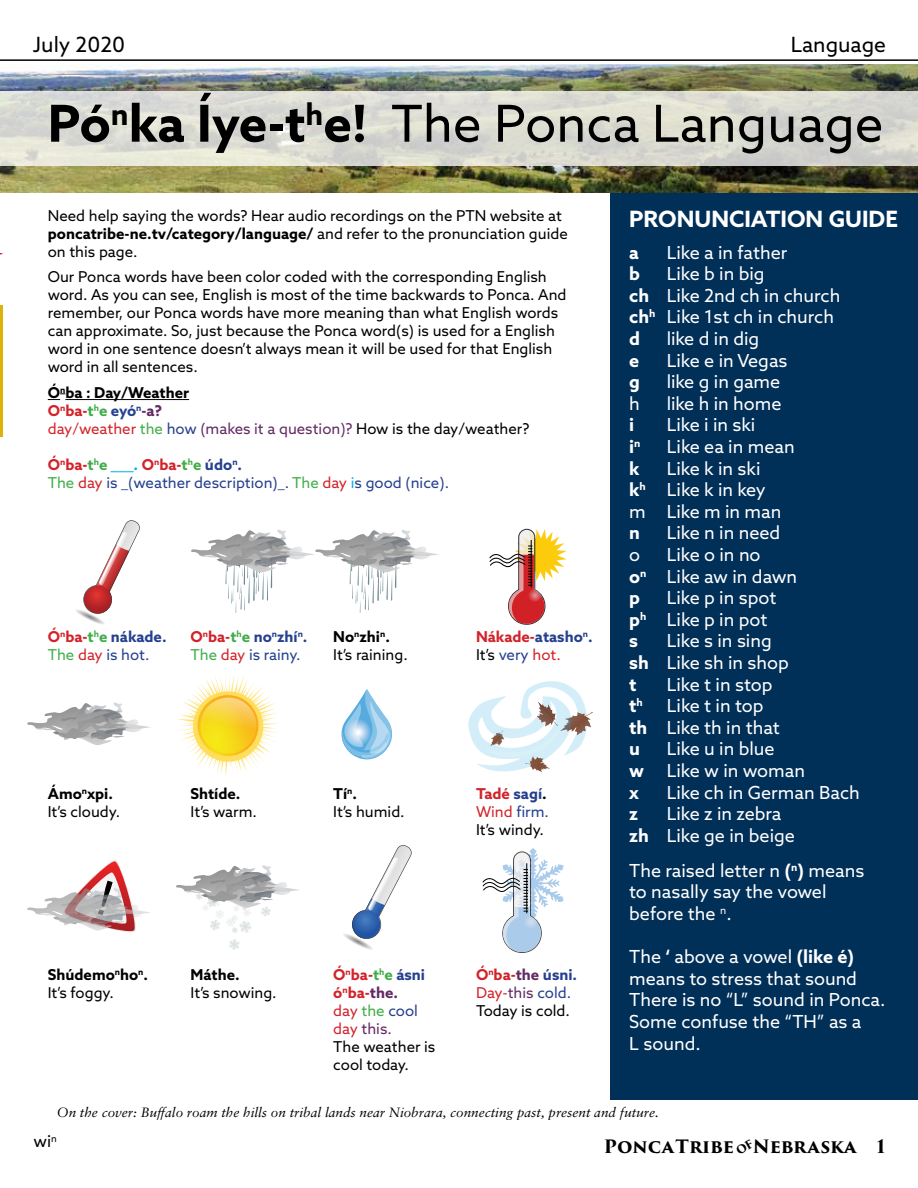
<style>
.page{position:relative;width:918px;height:1188px;background:#fff}
.page>*{position:absolute;margin:0;border:0;box-sizing:border-box;transform-origin:0 0}
.t1{font:51px "Azo Sans";color:#000}
.t2{font:700 22.5px "Azo Sans";color:#fff}
.t3{font:21px "Azo Sans";color:#000}
.t4{font:18px/21.6px "Azo Sans";color:#fff}
.t5{font:700 18px "Trajan Pro 3";color:#000}
.t6{font:700 18px "Azo Sans";color:#fff}
.t7{font:16.5px "Azo Sans";color:#000}
.t8{font:15px/18px "Azo Sans";color:#000}
.t9{font:15px/18px "Azo Sans";color:#25408f}
.t10{font:700 15px/18px "Azo Sans";color:#000}
.t11{font:700 15px/18px "Azo Sans";color:#25408f}
.t12{font:700 15px/18px "Azo Sans";color:#d2232a}
.t13{font:italic 13.5px "Sabon LT Pro";color:#000}
.s1{font-weight:700}
.s2{font-weight:700;color:#d2232a}
.s3{font-weight:700;color:#41ad49}
.s4{font-weight:700;color:#25408f}
.s5{font-weight:700;color:#622a65}
.s6{color:#d2232a}
.s7{color:#41ad49}
.s8{color:#25408f}
.s9{color:#622a65}
.s10{font-weight:700;color:#00aeef}
.s11{color:#00aeef}
.s12{font-weight:400;color:#41ad49}
.s13{font-weight:400;color:#d2232a}
.s14{font-weight:400}
.s15{font-weight:400;color:#000}
.s16{font-weight:400;color:#25408f}
</style>
<div class="page">
<hr style="left:0;top:59px;width:918px;height:2px;background:#000">
<svg style="left:0;top:59px;width:3px;height:378px"></svg>
<div style="left:611px;top:193px;width:307px;height:907px;background:#002f58"></div>
<img style="left:0;top:64px;width:918px;height:129px">
<svg style="left:0;top:91px;width:918px;height:74px;background:#dadbd2"></svg>
<svg style="left:48px;top:394px;width:17px;height:6px"></svg>
<hr style="left:65px;top:399px;width:124px;height:1px;background:#000">
<svg style="left:27px;top:703px;width:124px;height:42px"></svg>
<svg style="left:343px;top:845px;width:69px;height:105px"></svg>
<svg style="left:177px;top:675px;width:101px;height:101px"></svg>
<div style="left:193px;top:691px;width:70px;height:71px;background:#fedd57;border-radius:50%"></div>
<svg style="left:198px;top:695px;width:60px;height:61px"></svg>
<svg style="left:200px;top:698px;width:56px;height:56px;background:#f7d42e"></svg>
<svg style="left:191px;top:530px;width:248px;height:83px"></svg>
<svg style="left:229px;top:939px;width:11px;height:11px"></svg>
<svg style="left:176px;top:865px;width:123px;height:68px"></svg>
<svg style="left:76px;top:520px;width:64px;height:104px"></svg>
<svg style="left:469px;top:681px;width:122px;height:91px"></svg>
<svg style="left:342px;top:689px;width:50px;height:70px"></svg>
<svg style="left:482px;top:848px;width:82px;height:105px"></svg>
<svg style="left:489px;top:529px;width:78px;height:96px"></svg>
<svg style="left:27px;top:860px;width:123px;height:72px"></svg>
<h3 class="t3" style="left:33px;top:31px;width:94px">July 2020</h3>
<h3 class="t3" style="left:791px;top:31px;width:97px">Language</h3>
<h1 class="t1" style="left:48px;top:90px;width:837px"><span class="s1">Pó</span><sup>n</sup><span class="s1">ka Íye-t</span><sup>h</sup><span class="s1">e!</span> The Ponca Language</h1>
<p class="t8" style="left:48px;top:207px;width:522px">Need help saying the words? Hear audio recordings on the PTN website at <span class="s1">poncatribe-ne.tv/category/language/</span> and refer to the pronunciation guide on this page.</p>
<p class="t8" style="left:48px;top:267px;width:520px">Our Ponca words have been color coded with the corresponding English word. As you can see, English is most of the time backwards to Ponca. And remember, our Ponca words have more meaning than what English words can approximate. So, just because the Ponca word(s) is used for a English word in one sentence doesn’t always mean it will be used for that English word in all sentences.</p>
<p class="t8" style="left:48px;top:383px;width:483px"><span class="s1">Ó</span><sup>n</sup><span class="s1">ba : Day/Weather<br></span><span class="s2">O</span><sup>n</sup><span class="s2">ba-</span><span class="s3">t</span><sup>h</sup><span class="s3">e</span> <span class="s4">eyó</span><sup>n</sup><span class="s5">-a?<br></span><span class="s6">day/weather</span> <span class="s7">the</span> <span class="s8">how</span> <span class="s9">(makes it a question)?</span> How is the day/weather?</p>
<p class="t9" style="left:48px;top:455px;width:403px"><span class="s2">Ó</span><sup>n</sup><span class="s2">ba-</span><span class="s3">t</span><sup>h</sup><span class="s3">e</span> <span class="s10">___.</span> <span class="s2">O</span><sup>n</sup><span class="s2">ba-</span><span class="s3">t</span><sup>h</sup><span class="s3">e</span> <span class="s1">údo</span><sup>n</sup><span class="s1">.<br></span><span class="s7">The</span> <span class="s6">day</span> is _(weather description)_. <span class="s7">The</span> <span class="s6">day</span> <span class="s11">i</span>s good (nice).</p>
<p class="t11" style="left:48px;top:628px;width:120px"><span class="s6">Ó</span><sup>n</sup><span class="s6">ba-</span><span class="s7">t</span><sup>h</sup><span class="s7">e</span> nákade.<br><span class="s12">The</span> <span class="s13">day</span> <span class="s14">is hot.</span></p>
<p class="t9" style="left:191px;top:628px;width:119px"><span class="s2">O</span><sup>n</sup><span class="s2">ba-</span><span class="s3">t</span><sup>h</sup><span class="s3">e</span> <span class="s1">no</span><sup>n</sup><span class="s1">zhí</span><sup>n</sup><span class="s1">.<br></span><span class="s7">The</span> <span class="s6">day</span> is rainy.</p>
<p class="t8" style="left:333px;top:628px;width:76px"><span class="s1">No</span><sup>n</sup><span class="s1">zhi</span><sup>n</sup><span class="s1">.<br></span>It’s raining.</p>
<p class="t12" style="left:476px;top:628px;width:118px">Nákade-<span class="s8">atasho</span><sup>n</sup><span class="s8">.<br></span><span class="s15">It’s</span> <span class="s16">very</span> <span class="s14">hot.</span></p>
<p class="t8" style="left:48px;top:785px;width:74px"><span class="s1">Ámo</span><sup>n</sup><span class="s1">xpi.<br></span>It’s cloudy.</p>
<p class="t10" style="left:191px;top:785px;width:52px">Shtíde.</p>
<p class="t8" style="left:191px;top:803px;width:68px">It’s warm.</p>
<p class="t10" style="left:48px;top:965px;width:102px">Shúdemo<sup>n</sup>ho<sup>n</sup>.<br><span class="s14">It’s foggy.</span></p>
<p class="t10" style="left:191px;top:965px;width:51px">Máthe.</p>
<p class="t8" style="left:191px;top:983px;width:88px">It’s snowing.</p>
<p class="t8" style="left:333px;top:785px;width:73px"><span class="s1">Tí</span><sup>n</sup><span class="s1">.<br></span>It’s humid.</p>
<p class="t8" style="left:476px;top:785px;width:75px"><span class="s2">Tadé</span> <span class="s4">sagí</span><span class="s1">.<br></span><span class="s6">Wind</span> <span class="s8">firm.<br></span>It’s windy.</p>
<p class="t8" style="left:333px;top:965px;width:104px"><span class="s2">Ó</span><sup>n</sup><span class="s2">ba-</span><span class="s3">t</span><sup>h</sup><span class="s3">e</span> <span class="s4">ásni </span><span class="s2">ó</span><sup>n</sup><span class="s2">ba-</span><span class="s5">the.<br></span><span class="s6">day</span> <span class="s7">the</span> <span class="s8">cool </span><span class="s6">day</span> <span class="s9">this.<br></span>The weather is cool today.</p>
<p class="t8" style="left:476px;top:965px;width:103px"><span class="s2">Ó</span><sup>n</sup><span class="s2">ba-</span><span class="s5">the</span> <span class="s4">úsni.<br></span><span class="s6">Day-</span><span class="s9">this</span> <span class="s8">cold.<br></span>Today is cold.</p>
<h2 class="t2" style="left:629px;top:204px;width:270px">PRONUNCIATION GUIDE</h2>
<p class="t6" style="left:629px;top:240px;width:11px">a</p>
<p class="t4" style="left:667px;top:241px;width:122px">Like a in father</p>
<p class="t6" style="left:629px;top:262px;width:12px">b</p>
<p class="t4" style="left:629px;top:263px;width:213px;text-indent:37px">Like b in big<br><span class="s1">ch</span> Like 2nd ch in church <span class="s1">ch</span><sup>h</sup> Like 1st ch in church <span class="s1">d</span></p>
<p class="t4" style="left:667px;top:327px;width:94px">like d in dig</p>
<p class="t6" style="left:629px;top:348px;width:12px">e</p>
<p class="t4" style="left:667px;top:349px;width:122px">Like e in Vegas</p>
<p class="t6" style="left:629px;top:370px;width:12px">g</p>
<p class="t4" style="left:667px;top:371px;width:115px">like g in game</p>
<p class="t4" style="left:629px;top:392px;width:12px">h</p>
<p class="t4" style="left:667px;top:392px;width:117px">like h in home</p>
<p class="t6" style="left:629px;top:413px;width:7px">i</p>
<p class="t4" style="left:667px;top:414px;width:90px">Like i in ski</p>
<p class="t6" style="left:629px;top:435px;width:13px">i<sup>n</sup></p>
<p class="t4" style="left:667px;top:435px;width:130px">Like ea in mean</p>
<p class="t6" style="left:629px;top:456px;width:12px">k</p>
<p class="t4" style="left:629px;top:457px;width:154px;text-indent:37px">Like k in ski <span class="s1">k</span><sup>h</sup> Like k in key m Like m in man</p>
<p class="t6" style="left:629px;top:521px;width:12px">n</p>
<p class="t4" style="left:667px;top:522px;width:115px">Like n in need</p>
<p class="t4" style="left:629px;top:543px;width:12px">o</p>
<p class="t4" style="left:629px;top:543px;width:170px;text-indent:37px">Like o in no<br><span class="s1">o</span><sup>n</sup> Like aw in dawn <span class="s1">p</span></p>
<p class="t4" style="left:629px;top:587px;width:149px;text-indent:37px">Like p in spot <span class="s1">p</span><sup>h</sup> Like p in pot <span class="s1">s</span></p>
<p class="t4" style="left:629px;top:630px;width:161px;text-indent:37px">Like s in sing <span class="s1">sh</span> Like sh in shop <span class="s1">t</span></p>
<p class="t4" style="left:667px;top:673px;width:107px">Like t in stop</p>
<p class="t6" style="left:629px;top:694px;width:15px">t<sup>h</sup></p>
<p class="t4" style="left:629px;top:695px;width:152px;text-indent:38px">Like t in top <span class="s1">th</span> Like th in that <span class="s1">u</span></p>
<p class="t4" style="left:667px;top:738px;width:109px">Like u in blue</p>
<p class="t6" style="left:629px;top:759px;width:16px">w</p>
<p class="t4" style="left:667px;top:759px;width:140px">Like w in woman</p>
<p class="t6" style="left:629px;top:780px;width:11px">x</p>
<p class="t4" style="left:667px;top:781px;width:195px">Like ch in German Bach</p>
<p class="t6" style="left:629px;top:802px;width:10px">z</p>
<p class="t4" style="left:629px;top:803px;width:167px;text-indent:37px">Like z in zebra <span class="s1">zh</span> Like ge in beige</p>
<p class="t4" style="left:629px;top:859px;width:237px">The raised letter n <span class="s1">(</span><sup>n</sup><span class="s1">)</span> means to nasally say the vowel before the <sup>n</sup>.</p>
<p class="t4" style="left:629px;top:946px;width:258px">The <span class="s1">‘</span> above a vowel <span class="s1">(like é) </span>means to stress that sound<br>There is no “L” sound in Ponca.<br>Some confuse the “TH” as a<br>L sound.</p>
<p class="t13" style="left:57px;top:1104px;width:604px">On the cover: Buffalo roam the hills on tribal lands near Niobrara, connecting past, present and future.</p>
<p class="t7" style="left:33px;top:1130px;width:25px">wi<sup>n</sup></p>
<p class="t5" style="left:604px;top:1133px;width:132px">Ponca Tribe</p>
<p class="t5" style="left:753px;top:1133px;width:134px">Nebraska 1</p>
</div>
